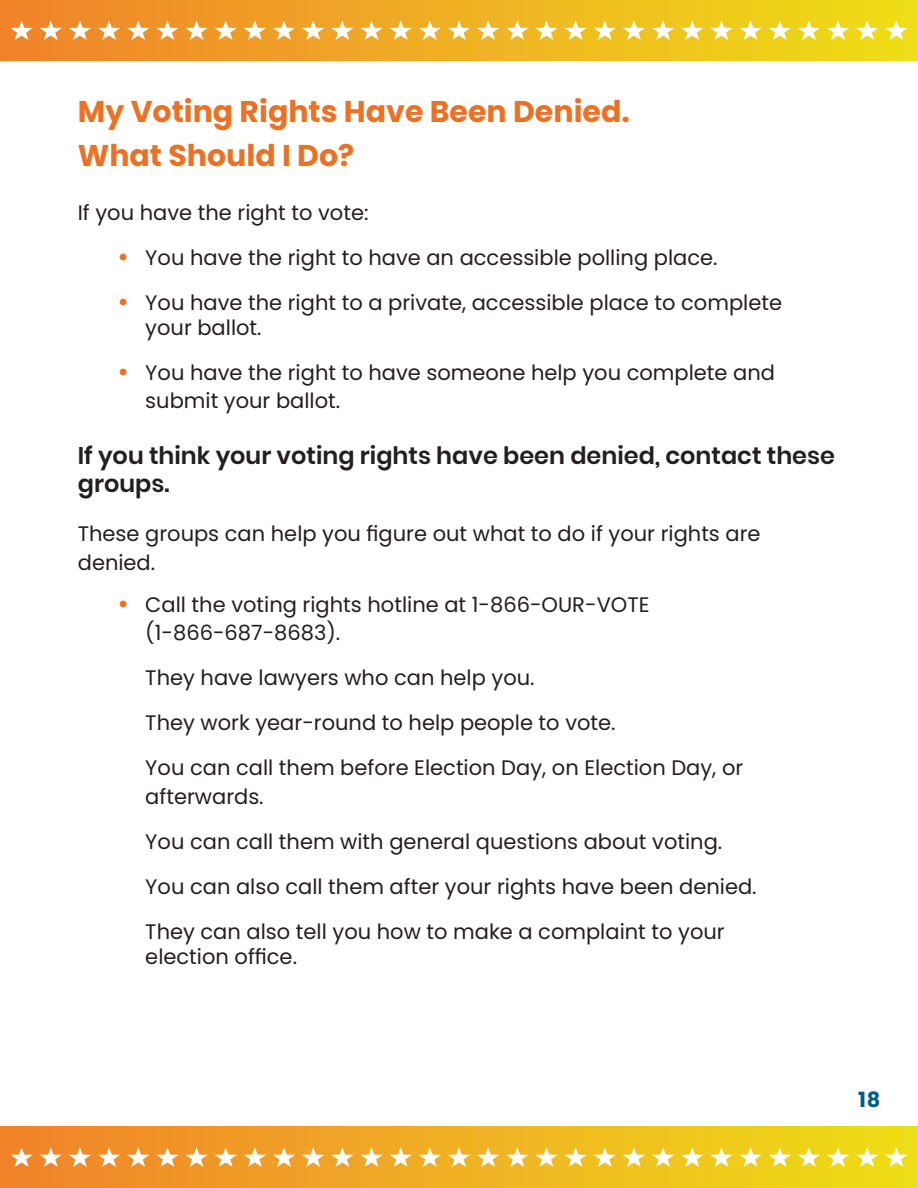
<style>
.page{position:relative;width:918px;height:1188px;background:#fff}
.page>*{position:absolute;margin:0;border:0;box-sizing:border-box;transform-origin:0 0}
.Title_-ORANGE{font:700 30px "Poppins";color:#eb7125}
.t1{font:600 24px/28.5px "Poppins";color:#231f20}
.t2{font:21px/28.5px "Poppins";color:#231f20}
.t3{font:700 21px "Poppins";color:#015e84}
.s1{font-weight:600;font-size:24px;color:#eb7125}
</style>
<div class="page">
<div style="left:0;top:0;width:918px;height:60px;background:linear-gradient(to right,#f1822c,#eedf17)"></div>
<svg style="left:10px;top:21px;width:23px;height:19px"></svg>
<svg style="left:40px;top:21px;width:22px;height:19px"></svg>
<svg style="left:69px;top:21px;width:22px;height:19px"></svg>
<svg style="left:98px;top:21px;width:22px;height:19px"></svg>
<svg style="left:127px;top:21px;width:22px;height:19px"></svg>
<svg style="left:156px;top:21px;width:23px;height:19px"></svg>
<svg style="left:185px;top:21px;width:23px;height:19px"></svg>
<svg style="left:215px;top:21px;width:22px;height:19px"></svg>
<svg style="left:244px;top:21px;width:22px;height:19px"></svg>
<svg style="left:273px;top:21px;width:22px;height:19px"></svg>
<svg style="left:302px;top:21px;width:22px;height:19px"></svg>
<svg style="left:331px;top:21px;width:23px;height:19px"></svg>
<svg style="left:360px;top:21px;width:23px;height:19px"></svg>
<svg style="left:390px;top:21px;width:22px;height:19px"></svg>
<svg style="left:419px;top:21px;width:22px;height:19px"></svg>
<svg style="left:448px;top:21px;width:22px;height:19px"></svg>
<svg style="left:477px;top:21px;width:22px;height:19px"></svg>
<svg style="left:506px;top:21px;width:22px;height:19px"></svg>
<svg style="left:535px;top:21px;width:23px;height:19px"></svg>
<svg style="left:564px;top:21px;width:23px;height:19px"></svg>
<svg style="left:594px;top:21px;width:22px;height:19px"></svg>
<svg style="left:623px;top:21px;width:22px;height:19px"></svg>
<svg style="left:739px;top:21px;width:23px;height:19px"></svg>
<svg style="left:652px;top:21px;width:22px;height:19px"></svg>
<svg style="left:681px;top:21px;width:22px;height:19px"></svg>
<svg style="left:710px;top:21px;width:23px;height:19px"></svg>
<svg style="left:769px;top:21px;width:22px;height:19px"></svg>
<svg style="left:798px;top:21px;width:22px;height:19px"></svg>
<svg style="left:827px;top:21px;width:22px;height:19px"></svg>
<svg style="left:856px;top:21px;width:22px;height:19px"></svg>
<svg style="left:885px;top:21px;width:23px;height:19px"></svg>
<div style="left:0;top:1127px;width:918px;height:60px;background:linear-gradient(to right,#f1822c,#eedf17)"></div>
<svg style="left:10px;top:1147px;width:23px;height:20px"></svg>
<svg style="left:40px;top:1147px;width:22px;height:20px"></svg>
<svg style="left:69px;top:1147px;width:22px;height:20px"></svg>
<svg style="left:98px;top:1147px;width:22px;height:20px"></svg>
<svg style="left:127px;top:1147px;width:22px;height:20px"></svg>
<svg style="left:156px;top:1147px;width:23px;height:20px"></svg>
<svg style="left:185px;top:1147px;width:23px;height:20px"></svg>
<svg style="left:215px;top:1147px;width:22px;height:20px"></svg>
<svg style="left:244px;top:1147px;width:22px;height:20px"></svg>
<svg style="left:273px;top:1147px;width:22px;height:20px"></svg>
<svg style="left:302px;top:1147px;width:22px;height:20px"></svg>
<svg style="left:331px;top:1147px;width:23px;height:20px"></svg>
<svg style="left:360px;top:1147px;width:23px;height:20px"></svg>
<svg style="left:390px;top:1147px;width:22px;height:20px"></svg>
<svg style="left:419px;top:1147px;width:22px;height:20px"></svg>
<svg style="left:448px;top:1147px;width:22px;height:20px"></svg>
<svg style="left:477px;top:1147px;width:22px;height:20px"></svg>
<svg style="left:506px;top:1147px;width:22px;height:20px"></svg>
<svg style="left:535px;top:1147px;width:23px;height:20px"></svg>
<svg style="left:564px;top:1147px;width:23px;height:20px"></svg>
<svg style="left:594px;top:1147px;width:22px;height:20px"></svg>
<svg style="left:623px;top:1147px;width:22px;height:20px"></svg>
<svg style="left:739px;top:1147px;width:23px;height:20px"></svg>
<svg style="left:652px;top:1147px;width:22px;height:20px"></svg>
<svg style="left:681px;top:1147px;width:22px;height:20px"></svg>
<svg style="left:710px;top:1147px;width:23px;height:20px"></svg>
<svg style="left:769px;top:1147px;width:22px;height:20px"></svg>
<svg style="left:798px;top:1147px;width:22px;height:20px"></svg>
<svg style="left:827px;top:1147px;width:22px;height:20px"></svg>
<svg style="left:856px;top:1147px;width:22px;height:20px"></svg>
<svg style="left:885px;top:1147px;width:23px;height:20px"></svg>
<p class="Title_-ORANGE" style="left:78px;top:94px;width:554px">My Voting Rights Have Been Denied.</p>
<p class="Title_-ORANGE" style="left:78px;top:138px;width:278px">What Should I Do?</p>
<p class="t2" style="left:78px;top:198px;width:292px">If you have the right to vote:</p>
<p class="t2" style="left:118px;top:243px;width:601px"><span class="s1">•</span> You have the right to have an accessible polling place.</p>
<p class="t2" style="left:145px;top:290px;width:638px;line-height:25.2px;text-indent:-27px"><span class="s1">•</span> You have the right to a private, accessible place to complete your ballot.</p>
<p class="t2" style="left:145px;top:358px;width:631px;text-indent:-27px"><span class="s1">•</span> You have the right to have someone help you complete and submit your ballot.</p>
<p class="t1" style="left:78px;top:441px;width:759px">If you think your voting rights have been denied, contact these groups.</p>
<p class="t2" style="left:78px;top:520px;width:684px">These groups can help you figure out what to do if your rights are denied.</p>
<p class="t2" style="left:145px;top:590px;width:506px;text-indent:-27px"><span class="s1">•</span> Call the voting rights hotline at 1-866-OUR-VOTE (1-866-687-8683).</p>
<p class="t2" style="left:145px;top:664px;width:391px">They have lawyers who can help you.</p>
<p class="t2" style="left:145px;top:709px;width:472px">They work year-round to help people to vote.</p>
<p class="t2" style="left:145px;top:754px;width:600px">You can call them before Election Day, on Election Day, or afterwards.</p>
<p class="t2" style="left:145px;top:827px;width:578px">You can call them with general questions about voting.</p>
<p class="t2" style="left:145px;top:872px;width:613px">You can also call them after your rights have been denied.</p>
<p class="t2" style="left:145px;top:919px;width:581px;line-height:25.2px">They can also tell you how to make a complaint to your election office.</p>
<p class="t3" style="left:858px;top:1088px;width:24px">18</p>
</div>
